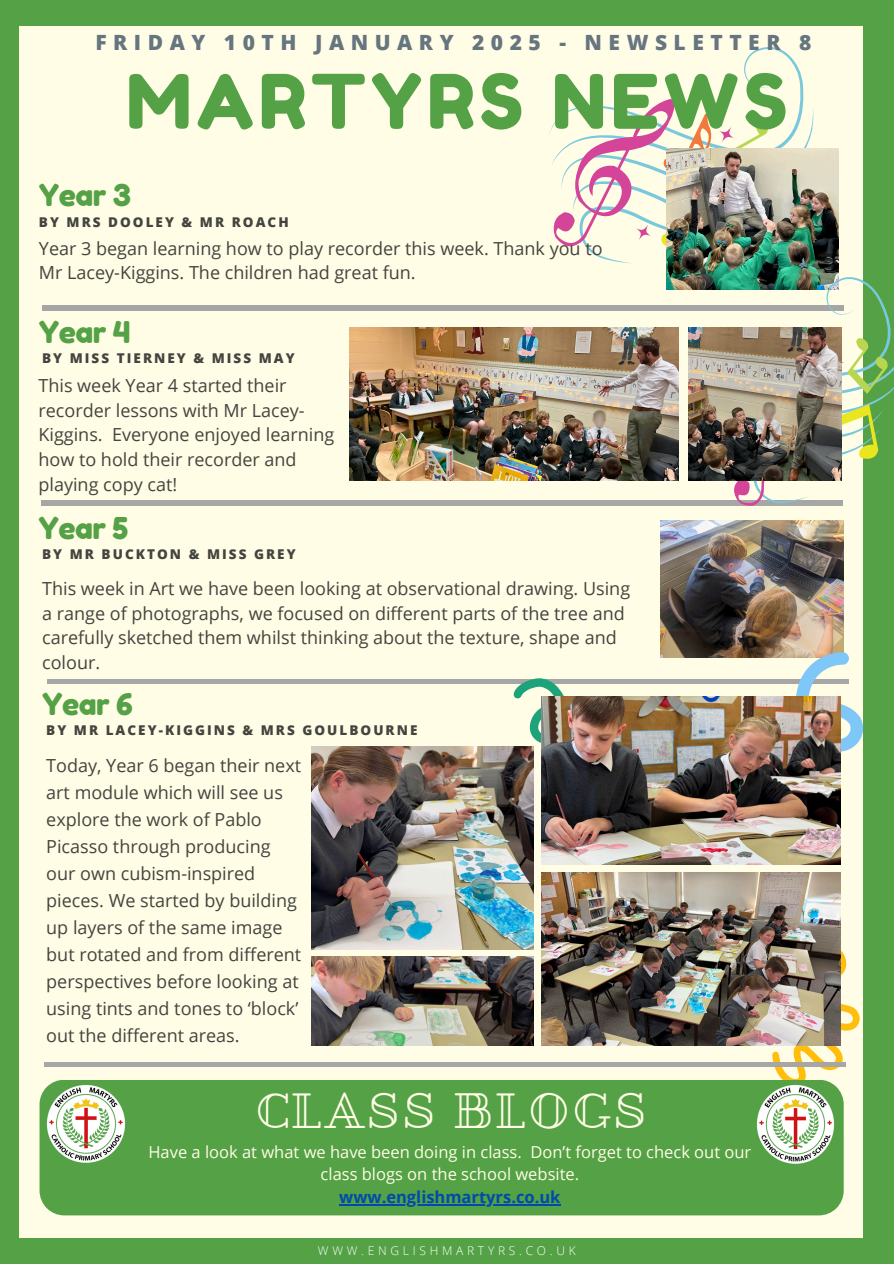
<style>
.page{position:relative;width:894px;height:1264px;background:#fff}
.page>*{position:absolute;margin:0;border:0;box-sizing:border-box;transform-origin:0 0}
.t1{font:74.85px "Fredoka One";letter-spacing:.065em;color:#54a146}
.t2{font:48px "Pirou";letter-spacing:.025em;color:#fffde5}
.t3{font:30px "Fredoka One";letter-spacing:-.02em;color:#54a146}
.t4{font:800 21px "Open Sans";letter-spacing:.31em;color:#66757f}
.t5{font:18px/27px "Open Sans";color:#444440}
.t6{font:16.5px/22.5px "Open Sans";color:#fffde5;text-align:center}
.t7{font:700 16.5px "Open Sans";color:#004aad}
.t8{font:800 13.5px "Open Sans";letter-spacing:.15em;color:#444440}
.t9{font:300 12px "Open Sans";letter-spacing:.31em;color:#fff}
</style>
<div class="page">
<div style="left:0;top:0;width:893px;height:1263px;background:#54a146"></div>
<div style="left:20px;top:26px;width:841px;height:1211px;background:#fffde5"></div>
<hr style="left:42px;top:501px;width:800px;height:4px;background:#a6a6a6">
<hr style="left:43px;top:306px;width:800px;height:4px;background:#a6a6a6">
<hr style="left:47px;top:679px;width:801px;height:4px;background:#a6a6a6">
<img style="left:520px;top:79px;width:373px;height:452px">
<img style="left:660px;top:520px;width:183px;height:138px">
<svg style="left:772px;top:941px;width:90px;height:144px"></svg>
<hr style="left:44px;top:1062px;width:801px;height:4px;background:#a6a6a6">
<div style="left:40px;top:1079px;width:803px;height:136px;background:#54a146"></div>
<img style="left:47px;top:1084px;width:79px;height:79px">
<img style="left:755px;top:1084px;width:79px;height:80px">
<hr style="left:339px;top:1203px;width:221px;height:1px;background:#004aad">
<svg style="left:484px;top:678px;width:166px;height:138px"></svg>
<svg style="left:740px;top:652px;width:123px;height:106px"></svg>
<img style="left:541px;top:696px;width:299px;height:168px">
<img style="left:541px;top:872px;width:299px;height:173px">
<img style="left:311px;top:746px;width:222px;height:203px">
<img style="left:311px;top:956px;width:222px;height:89px">
<img style="left:688px;top:328px;width:153px;height:153px">
<img style="left:349px;top:328px;width:329px;height:153px">
<h3 class="t4" style="left:95px;top:27px;width:717px">FRIDAY 10TH JANUARY 2025 - NEWSLETTER 8</h3>
<p class="t1" style="left:126px;top:56px;width:662px">MARTYRS NEWS</p>
<p class="t3" style="left:39px;top:176px;width:94px">Year 3</p>
<h6 class="t8" style="left:39px;top:212px;width:251px">BY MRS DOOLEY &amp; MR ROACH</h6>
<h3 class="t5" style="left:39px;top:235px;width:565px;line-height:24.8px">Year 3 began learning how to play recorder this week. Thank you to<br>Mr Lacey-Kiggins. The children had great fun.</h3>
<h1 class="t3" style="left:39px;top:313px;width:93px">Year 4</h1>
<h6 class="t8" style="left:42px;top:348px;width:254px">BY MISS TIERNEY &amp; MISS MAY</h6>
<h5 class="t5" style="left:38px;top:372px;width:297px;line-height:24.8px">This week Year 4 started their recorder lessons with Mr Lacey-<br>Kiggins. Everyone enjoyed learning how to hold their recorder and playing copy cat!</h5>
<h6 class="t3" style="left:38px;top:509px;width:91px">Year 5</h6>
<h5 class="t8" style="left:42px;top:544px;width:255px">BY MR BUCKTON &amp; MISS GREY</h5>
<h3 class="t5" style="left:42px;top:575px;width:589px;line-height:24.8px">This week in Art we have been looking at observational drawing. Using a range of photographs, we focused on different parts of the tree and carefully sketched them whilst thinking about the texture, shape and colour.</h3>
<p class="t3" style="left:42px;top:686px;width:92px">Year 6</p>
<h6 class="t8" style="left:46px;top:721px;width:372px">BY MR LACEY-KIGGINS &amp; MRS GOULBOURNE</h6>
<h4 class="t5" style="left:46px;top:751px;width:256px">Today, Year 6 began their next art module which will see us explore the work of Pablo<br>Picasso through producing our own cubism-inspired pieces. We started by building up layers of the same image but rotated and from different perspectives before looking at using tints and tones to ‘block’ out the different areas.</h4>
<p class="t2" style="left:254px;top:1082px;width:394px">CLASS BLOGS</p>
<p class="t6" style="left:148px;top:1140px;width:604px">Have a look at what we have been doing in class. Don’t forget to check out our class blogs on the school website.</p>
<p class="t7" style="left:339px;top:1185px;width:223px">www.englishmartyrs.co.uk</p>
<h3 class="t9" style="left:318px;top:1242px;width:259px">WWW.ENGLISHMARTYRS.CO.UK</h3>
</div>
